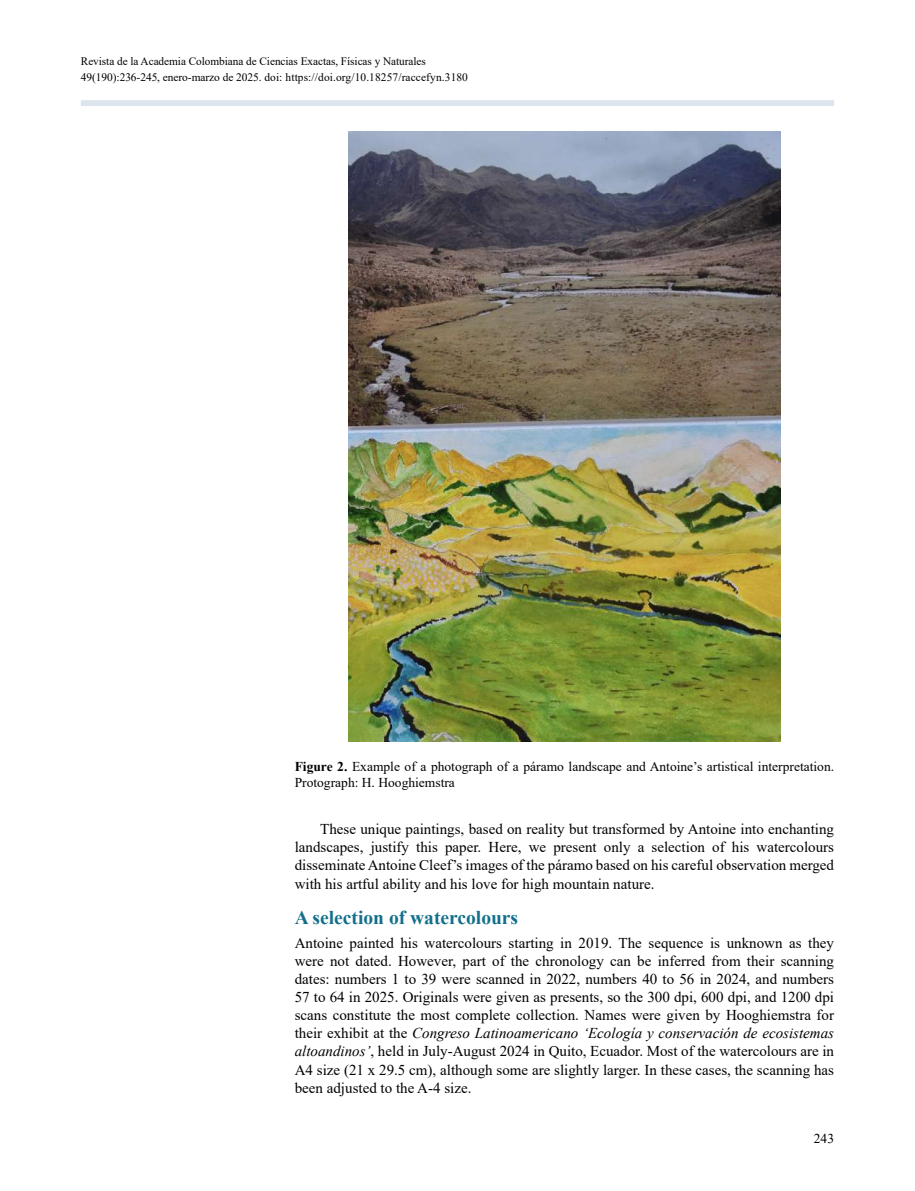
<style>
.page{position:relative;width:915px;height:1191px;background:#fff}
.page>*{position:absolute;margin:0;border:0;box-sizing:border-box;transform-origin:0 0}
.t1{font:700 19.5px "Times New Roman";color:#136f8b}
.t2{font:15px/18.1px "Times New Roman";color:#000;text-align:justify}
.t3{font:13.5px/16.2px "Times New Roman";color:#000}
.t4{font:11.4px/15.3px "Times New Roman";letter-spacing:-.005em;color:#000}
.s1{font-weight:700}
.s2{font-style:italic}
</style>
<div class="page">
<div style="left:81px;top:100px;width:752px;height:6px;background:#dce5ee"></div>
<img style="left:348px;top:132px;width:432px;height:610px">
<p class="t4" style="left:81px;top:53px;width:388px">Revista de la Academia Colombiana de Ciencias Exactas, Físicas y Naturales<br>49(190):236-245, enero-marzo de 2025. doi: https://doi.org/10.18257/raccefyn.3180</p>
<p class="t3" style="left:294px;top:757px;width:540px"><span class="s1">Figure 2.</span> Example of a photograph of a páramo landscape and Antoine’s artistical interpretation.<br>Protograph: H. Hooghiemstra</p>
<p class="t2" style="left:294px;top:819px;width:540px;text-indent:26px">These unique paintings, based on reality but transformed by Antoine into enchanting landscapes, justify this paper. Here, we present only a selection of his watercolours disseminate Antoine Cleef’s images of the páramo based on his careful observation merged with his artful ability and his love for high mountain nature.</p>
<h1 class="t1" style="left:294px;top:903px;width:225px">A selection of watercolours</h1>
<p class="t2" style="left:294px;top:933px;width:540px">Antoine painted his watercolours starting in 2019. The sequence is unknown as they were not dated. However, part of the chronology can be inferred from their scanning dates: numbers 1 to 39 were scanned in 2022, numbers 40 to 56 in 2024, and numbers 57 to 64 in 2025. Originals were given as presents, so the 300 dpi, 600 dpi, and 1200 dpi scans constitute the most complete collection. Names were given by Hooghiemstra for their exhibit at the <span class="s2">Congreso Latinoamericano ‘Ecología y conservación de ecosistemas altoandinos’</span>, held in July-August 2024 in Quito, Ecuador. Most of the watercolours are in A4 size (21 x 29.5 cm), although some are slightly larger. In these cases, the scanning has been adjusted to the A-4 size.</p>
<p class="t3" style="left:813px;top:1129px;width:22px">243</p>
</div>
